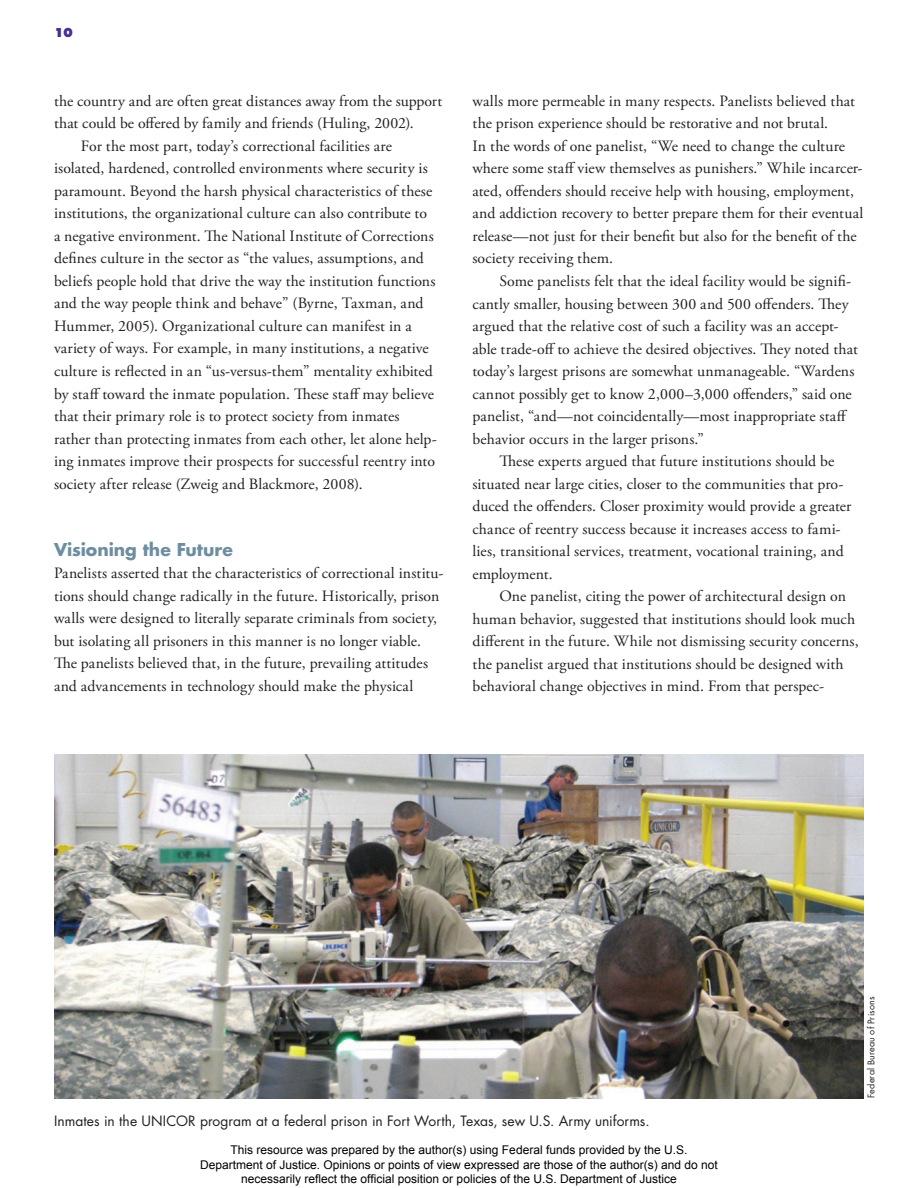
<style>
.page{position:relative;width:918px;height:1188px;background:#fff}
.page>*{position:absolute;margin:0;border:0;box-sizing:border-box;transform-origin:0 0}
.t1{font:700 17.25px "Futura Std";letter-spacing:-.005em;color:#6e8ea0}
.t2{font:15.75px/22.5px "Adobe Garamond Pro";letter-spacing:.005em;color:#231f20}
.t3{font:13.8px "Futura Std";letter-spacing:.005em;color:#231f20}
.t4{font:12px/14.4px "Arial";color:#000;text-align:center}
.t5{font:800 12px "Futura Std";color:#482e92}
.t6{font:9px "Futura Std";letter-spacing:.015em;color:#231f20}
</style>
<div class="page">
<img style="left:54px;top:755px;width:810px;height:344px">
<p class="t5" style="left:54px;top:25px;width:21px">10</p>
<p class="t2" style="left:54px;top:90px;width:390px">the country and are often great distances away from the support that could be ofered by family and friends (Huling, 2002).</p>
<p class="t2" style="left:54px;top:135px;width:384px;text-indent:27px">For the most part, today’s correctional facilities are isolated, hardened, controlled environments where security is paramount. Beyond the harsh physical characteristics of these institutions, the organizational culture can also contribute to a negative environment. Te National Institute of Corrections defnes culture in the sector as “the values, assumptions, and beliefs people hold that drive the way the institution functions and the way people think and behave” (Byrne, Taxman, and Hummer, 2005). Organizational culture can manifest in a variety of ways. For example, in many institutions, a negative culture is refected in an “us-versus-them” mentality exhibited by staf toward the inmate population. Tese staf may believe that their primary role is to protect society from inmates rather than protecting inmates from each other, let alone help&shy;ing inmates improve their prospects for successful reentry into society after release (Zweig and Blackmore, 2008).</p>
<h4 class="t1" style="left:54px;top:538px;width:180px">Visioning the Future</h4>
<p class="t2" style="left:54px;top:563px;width:391px">Panelists asserted that the characteristics of correctional institu&shy;tions should change radically in the future. Historically, prison walls were designed to literally separate criminals from society, but isolating all prisoners in this manner is no longer viable.<br>Te panelists believed that, in the future, prevailing attitudes and advancements in technology should make the physical</p>
<p class="t2" style="left:472px;top:90px;width:392px">walls more permeable in many respects. Panelists believed that the prison experience should be restorative and not brutal.<br>In the words of one panelist, “We need to change the culture where some staf view themselves as punishers.” While incarcer&shy;ated, ofenders should receive help with housing, employment, and addiction recovery to better prepare them for their eventual release—not just for their beneft but also for the beneft of the society receiving them.</p>
<p class="t2" style="left:472px;top:270px;width:387px;text-indent:27px">Some panelists felt that the ideal facility would be signif&shy;cantly smaller, housing between 300 and 500 ofenders. Tey argued that the relative cost of such a facility was an accept&shy;able trade-of to achieve the desired objectives. Tey noted that today’s largest prisons are somewhat unmanageable. “Wardens cannot possibly get to know 2,000–3,000 ofenders,” said one panelist, “and—not coincidentally—most inappropriate staf behavior occurs in the larger prisons.”</p>
<p class="t2" style="left:472px;top:450px;width:380px;text-indent:27px">Tese experts argued that future institutions should be situated near large cities, closer to the communities that pro&shy;duced the ofenders. Closer proximity would provide a greater chance of reentry success because it increases access to fami&shy;lies, transitional services, treatment, vocational training, and employment.</p>
<p class="t2" style="left:472px;top:585px;width:388px;text-indent:27px">One panelist, citing the power of architectural design on human behavior, suggested that institutions should look much diferent in the future. While not dismissing security concerns, the panelist argued that institutions should be designed with behavioral change objectives in mind. From that perspec-</p>
<p class="t6" style="left:865px;top:1098px;width:103px;rotate:-90deg">Federal Bureau of Prisons</p>
<p class="t3" style="left:54px;top:1112px;width:597px">Inmates in the UNICOR program at a federal prison in Fort Worth, Texas, sew U.S. Army uniforms.</p>
<p class="t4" style="left:200px;top:1143px;width:519px">This resource was prepared by the author(s) using Federal funds provided by the U.S.<br>Department of Justice. Opinions or points of view expressed are those of the author(s) and do not necessarily reflect the official position or policies of the U.S. Department of Justice</p>
</div>
